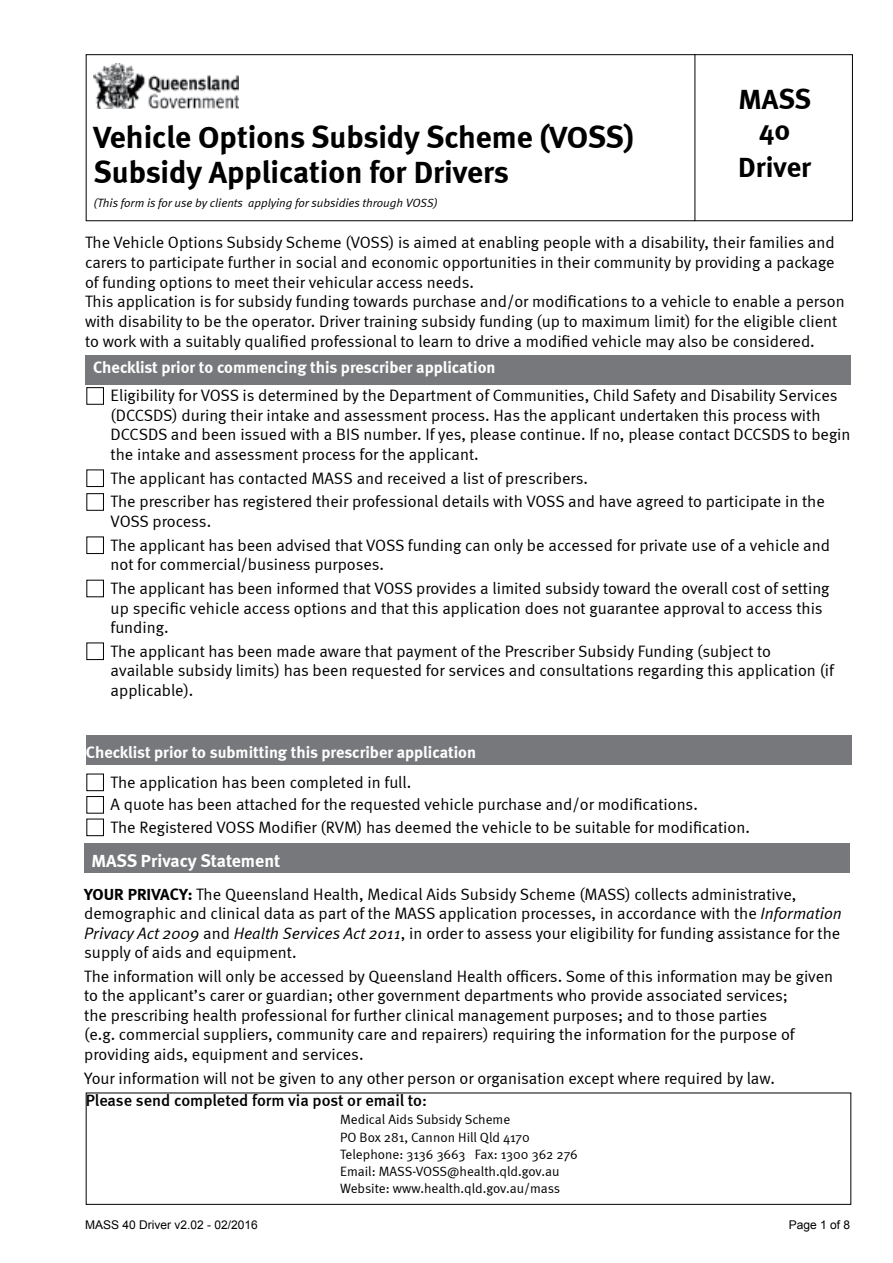
<style>
.page{position:relative;width:893px;height:1263px;background:#fff}
.page>*{position:absolute;margin:0;border:0;box-sizing:border-box;transform-origin:0 0}
.t1{font:700 31.5px/34.5px "Meta";color:#000}
.t2{font:700 28.5px/31.2px "Meta";color:#000;text-align:center}
.t3{font:700 18px "Meta";color:#fff}
.t4{font:16.5px/19.5px "Meta Normal";color:#000}
.t5{font:700 16.5px "Meta";color:#fff}
.t6{font:500 16.5px "Meta";color:#000}
.t7{font:13.5px/17.2px "Meta Normal";color:#000}
.t8{font:italic 12px "Meta Normal";color:#000}
.t9{font:12px "Arial";color:#000}
.s1{font-family:"Meta";font-weight:700}
.s2{font-style:italic}
</style>
<div class="page">
<img style="left:94px;top:64px;width:144px;height:44px">
<div style="left:85px;top:355px;width:765px;height:29px;background:#77787b"></div>
<div style="left:86px;top:54px;width:767px;height:167px;border:1px solid #000"></div>
<div style="left:87px;top:735px;width:765px;height:30px;background:#77787b"></div>
<div style="left:84px;top:843px;width:766px;height:30px;background:#77787b"></div>
<div style="left:86px;top:1092px;width:765px;height:113px;border:1px solid #000"></div>
<hr style="left:694px;top:54px;width:1px;height:167px;background:#000">
<div style="left:87px;top:387px;width:17px;height:17px;border:1px solid #000"></div>
<div style="left:87px;top:470px;width:17px;height:17px;border:1px solid #000"></div>
<div style="left:87px;top:493px;width:17px;height:17px;border:1px solid #000"></div>
<div style="left:87px;top:537px;width:17px;height:17px;border:1px solid #000"></div>
<div style="left:87px;top:580px;width:17px;height:17px;border:1px solid #000"></div>
<div style="left:87px;top:643px;width:17px;height:17px;border:1px solid #000"></div>
<div style="left:87px;top:774px;width:17px;height:17px;border:1px solid #000"></div>
<div style="left:87px;top:796px;width:17px;height:17px;border:1px solid #000"></div>
<div style="left:87px;top:819px;width:17px;height:17px;border:1px solid #000"></div>
<h1 class="t1" style="left:94px;top:120px;width:542px">Vehicle Options Subsidy Scheme (VOSS)<br>Subsidy Application for Drivers</h1>
<p class="t8" style="left:94px;top:196px;width:346px">(This form is for use by clients applying for subsidies through VOSS)</p>
<h2 class="t2" style="left:739px;top:83px;width:74px">MASS<br>40</h2>
<h2 class="t2" style="left:738px;top:151px;width:74px">Driver</h2>
<p class="t4" style="left:85px;top:232px;width:761px">The Vehicle Options Subsidy Scheme (VOSS) is aimed at enabling people with a disability, their families and carers to participate further in social and economic opportunities in their community by providing a package of funding options to meet their vehicular access needs.<br>This application is for subsidy funding towards purchase and/or modifications to a vehicle to enable a person with disability to be the operator. Driver training subsidy funding (up to maximum limit) for the eligible client to work with a suitably qualified professional to learn to drive a modified vehicle may also be considered.</p>
<p class="t4" style="left:111px;top:386px;width:741px">Eligibility for VOSS is determined by the Department of Communities, Child Safety and Disability Services (DCCSDS) during their intake and assessment process. Has the applicant undertaken this process with DCCSDS and been issued with a BIS number. If yes, please continue. If no, please contact DCCSDS to begin the intake and assessment process for the applicant.</p>
<p class="t4" style="left:111px;top:466px;width:716px;line-height:23.7px">The applicant has contacted MASS and received a list of prescribers.<br>The prescriber has registered their professional details with VOSS and have agreed to participate in the</p>
<p class="t4" style="left:111px;top:509px;width:721px;line-height:23.7px">VOSS process.<br>The applicant has been advised that VOSS funding can only be accessed for private use of a vehicle and</p>
<p class="t4" style="left:111px;top:552px;width:720px;line-height:23.7px">not for commercial/business purposes.<br>The applicant has been informed that VOSS provides a limited subsidy toward the overall cost of setting</p>
<p class="t4" style="left:111px;top:598px;width:713px">up specific vehicle access options and that this application does not guarantee approval to access this funding.</p>
<p class="t4" style="left:111px;top:641px;width:725px">The applicant has been made aware that payment of the Prescriber Subsidy Funding (subject to available subsidy limits) has been requested for services and consultations regarding this application (if applicable).</p>
<p class="t5" style="left:93px;top:357px;width:404px">Checklist prior to commencing this prescriber application</p>
<p class="t5" style="left:86px;top:742px;width:392px">Checklist prior to submitting this prescriber application</p>
<p class="t4" style="left:111px;top:771px;width:641px;line-height:22.5px">The application has been completed in full.<br>A quote has been attached for the requested vehicle purchase and/or modifications.<br>The Registered VOSS Modifier (RVM) has deemed the vehicle to be suitable for modification.</p>
<p class="t3" style="left:91px;top:850px;width:190px">MASS Privacy Statement</p>
<p class="t4" style="left:84px;top:884px;width:759px"><span class="s1">YOUR PRIVACY:</span> The Queensland Health, Medical Aids Subsidy Scheme (MASS) collects administrative, demographic and clinical data as part of the MASS application processes, in accordance with the <span class="s2">Information Privacy Act 2009</span> and <span class="s2">Health Services Act 2011</span>, in order to assess your eligibility for funding assistance for the supply of aids and equipment.</p>
<p class="t4" style="left:84px;top:966px;width:750px">The information will only be accessed by Queensland Health officers. Some of this information may be given to the applicant’s carer or guardian; other government departments who provide associated services;<br>the prescribing health professional for further clinical management purposes; and to those parties<br>(e.g. commercial suppliers, community care and repairers) requiring the information for the purpose of providing aids, equipment and services.</p>
<p class="t4" style="left:84px;top:1068px;width:692px">Your information will not be given to any other person or organisation except where required by law.</p>
<p class="t6" style="left:86px;top:1090px;width:343px">Please send completed form via post or email to:</p>
<p class="t7" style="left:340px;top:1111px;width:239px">Medical Aids Subsidy Scheme<br>PO Box 281, Cannon Hill Qld 4170<br>Telephone: 3136 3663 Fax: 1300 362 276<br>Email: MASS-VOSS@health.qld.gov.au Website: www.health.qld.gov.au/mass</p>
<p class="t9" style="left:85px;top:1217px;width:174px">MASS 40 Driver v2.02 - 02/2016</p>
<p class="t9" style="left:789px;top:1217px;width:63px">Page 1 of 8</p>
</div>
